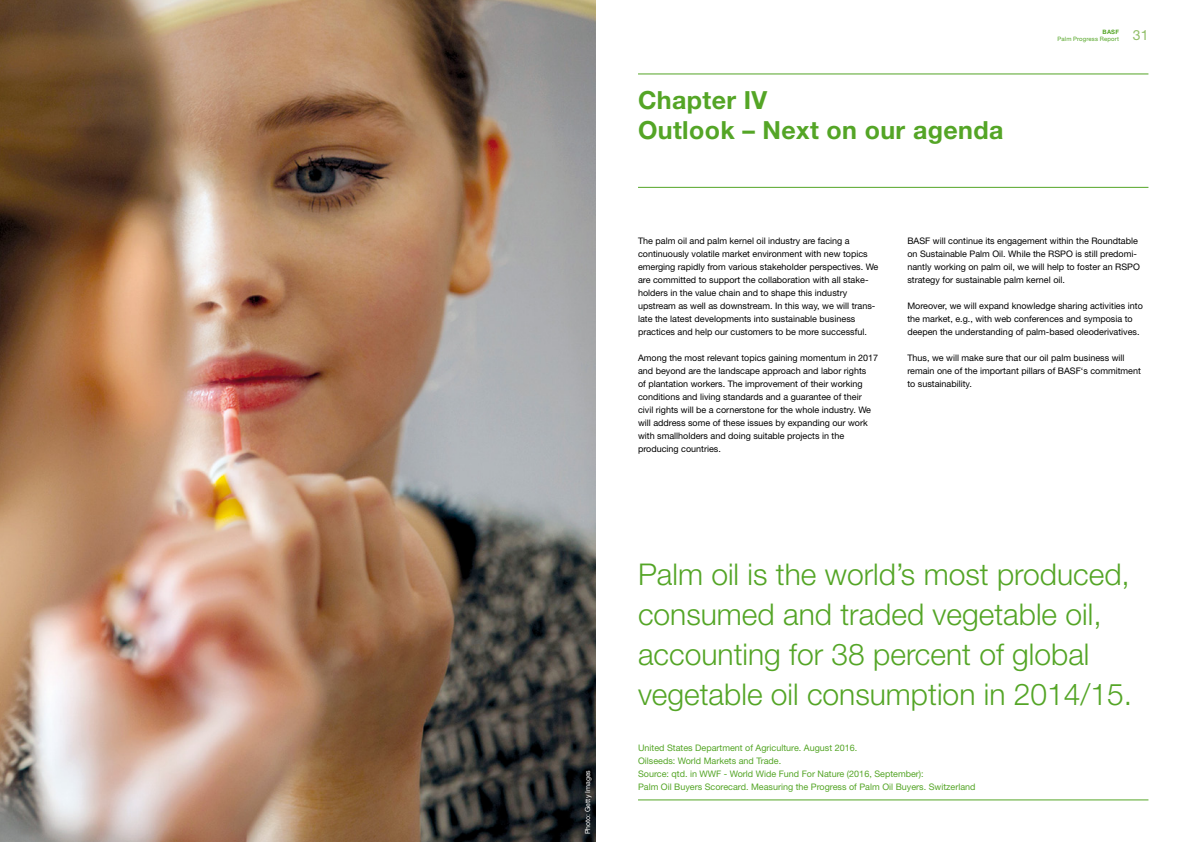
<style>
.page{position:relative;width:1191px;height:842px;background:#fff}
.page>*{position:absolute;margin:0;border:0;box-sizing:border-box;transform-origin:0 0}
.t1{font:300 30px/40px "Helvetica Neue LT Pro";color:#54a526}
.t2{font:700 25px/30px "Helvetica Neue LT Pro";letter-spacing:.015em;color:#54a526}
.t3{font:14px "Helvetica Neue LT Pro";color:#92bf69}
.t4{font:9px/13px "Helvetica Neue LT Pro";color:#000}
.t5{font:9px/13px "Helvetica Neue LT Pro";color:#54a526}
.t6{font:7px "Helvetica Neue LT Pro";color:#fff}
.t7{font:6px "Helvetica Neue LT Pro";letter-spacing:.025em;color:#54a526}
.t8{font:700 6px "Helvetica Neue LT Pro";color:#54a526}
</style>
<div class="page">
<hr style="left:638px;top:74px;width:510px;height:1px;background:#54a526">
<hr style="left:638px;top:187px;width:510px;height:1px;background:#54a526">
<hr style="left:638px;top:800px;width:510px;height:1px;background:#54a526">
<img style="left:0;top:0;width:595px;height:842px">
<p class="t6" style="left:583px;top:834px;width:66px;rotate:-90deg">Photo: Getty Images</p>
<h2 class="t2" style="left:638px;top:84px;width:367px">Chapter IV<br>Outlook – Next on our agenda</h2>
<p class="t8" style="left:1102px;top:28px;width:18px">BASF</p>
<p class="t7" style="left:1057px;top:35px;width:63px">Palm Progress Report</p>
<h3 class="t3" style="left:1132px;top:26px;width:17px">31</h3>
<p class="t4" style="left:638px;top:234px;width:242px">The palm oil and palm kernel oil industry are facing a continuously volatile market environment with new topics emerging rapidly from various stakeholder perspectives. We are committed to support the collaboration with all stake&shy;holders in the value chain and to shape this industry upstream as well as downstream. In this way, we will trans&shy;late the latest developments into sustainable business practices and help our customers to be more successful.</p>
<p class="t4" style="left:638px;top:351px;width:242px">Among the most relevant topics gaining momentum in 2017 and beyond are the landscape approach and labor rights<br>of plantation workers. The improvement of their working conditions and living standards and a guarantee of their civil rights will be a cornerstone for the whole industry. We will address some of these issues by expanding our work with smallholders and doing suitable projects in the producing countries.</p>
<p class="t4" style="left:907px;top:234px;width:234px">BASF will continue its engagement within the Roundtable on Sustainable Palm Oil. While the RSPO is still predomi&shy;nantly working on palm oil, we will help to foster an RSPO strategy for sustainable palm kernel oil.</p>
<p class="t4" style="left:907px;top:299px;width:237px">Moreover, we will expand knowledge sharing activities into the market, e.g., with web conferences and symposia to deepen the understanding of palm-based oleoderivatives.</p>
<p class="t4" style="left:907px;top:351px;width:235px">Thus, we will make sure that our oil palm business will remain one of the important pillars of BASF‘s commitment to sustainability.</p>
<h1 class="t1" style="left:638px;top:554px;width:496px">Palm oil is the world’s most produced, consumed and traded vegetable oil, accounting for 38 percent of global vegetable oil consumption in 2014/15.</h1>
<p class="t5" style="left:638px;top:741px;width:339px">United States Department of Agriculture. August 2016.<br>Oilseeds: World Markets and Trade.<br>Source: qtd. in WWF - World Wide Fund For Nature (2016, September):<br>Palm Oil Buyers Scorecard. Measuring the Progress of Palm Oil Buyers. Switzerland</p>
</div>
